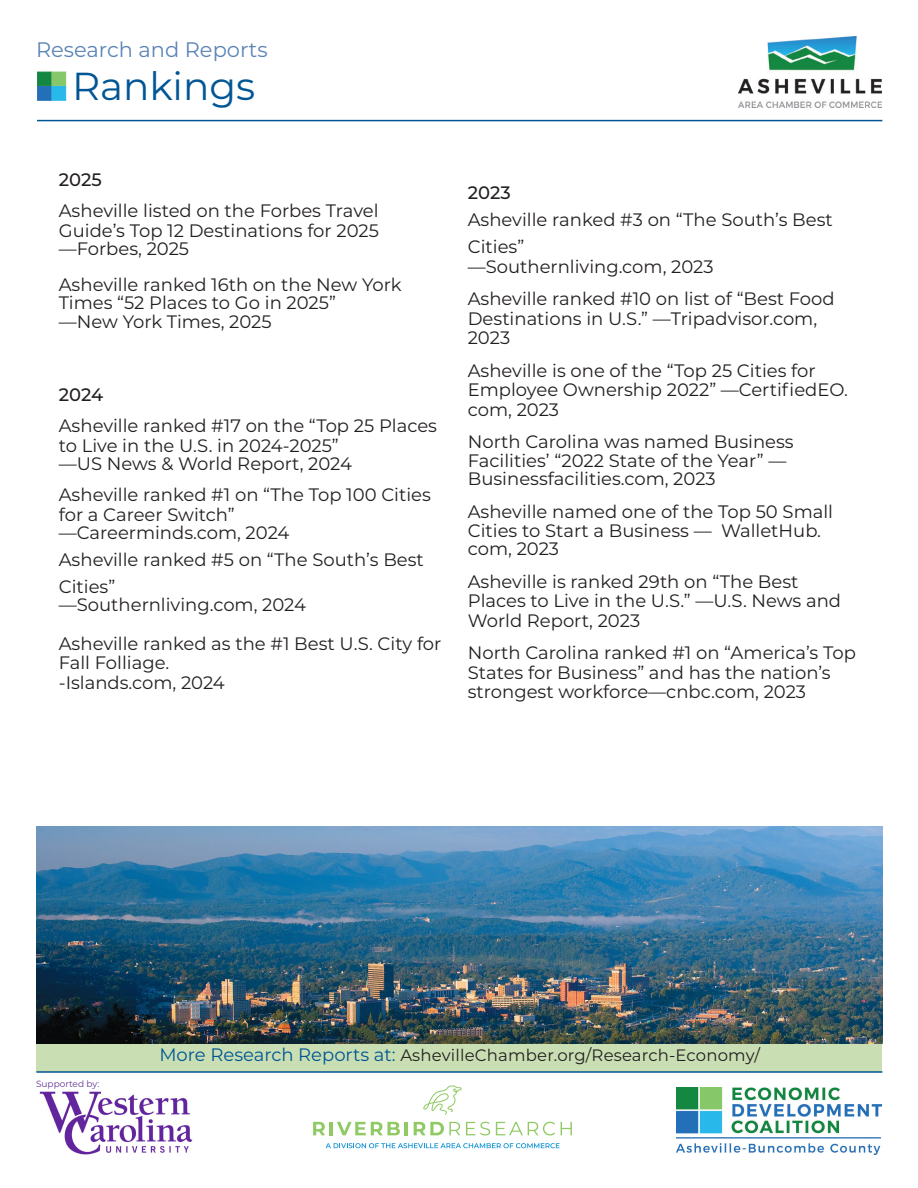
<style>
.page{position:relative;width:918px;height:1188px;background:#fff}
.page>*{position:absolute;margin:0;border:0;box-sizing:border-box;transform-origin:0 0}
.Report_Name{font:39px "Montserrat";color:#005594}
.Research_and_Reports{font:21px "Montserrat";color:#5b84b6}
.year{font:18px/19.5px "Montserrat";color:#231f20}
.year-2{font:500 18px "Montserrat";letter-spacing:-.005em;color:#231f20}
.Extended_copy{font:16.5px "Montserrat";letter-spacing:.01em;color:#231f20}
.t1{font:9px "Montserrat";color:#623393}
.s1{font-size:18px;color:#005594}
</style>
<div class="page">
<div style="left:36px;top:1033px;width:846px;height:38px;background:#c9dfb3"></div>
<hr style="left:36px;top:1071px;width:846px;height:2px;background:#005594">
<hr style="left:37px;top:120px;width:845px;height:1px;background:#005594">
<img style="left:738px;top:37px;width:144px;height:70px">
<img style="left:36px;top:826px;width:846px;height:218px">
<div style="left:37px;top:72px;width:14px;height:14px;background:#138641;border:1px solid #138641"></div>
<div style="left:52px;top:72px;width:14px;height:14px;background:#86c769"></div>
<div style="left:37px;top:86px;width:14px;height:14px;background:#2370b9"></div>
<div style="left:52px;top:86px;width:14px;height:14px;background:#28b8ea;border:1px solid #28b8ea"></div>
<img style="left:39px;top:1091px;width:154px;height:64px">
<img style="left:677px;top:1087px;width:205px;height:68px">
<svg style="left:326px;top:1143px;width:234px;height:5px"></svg>
<svg style="left:313px;top:1122px;width:95px;height:13px"></svg>
<svg style="left:414px;top:1122px;width:46px;height:13px"></svg>
<svg style="left:466px;top:1122px;width:24px;height:13px"></svg>
<svg style="left:496px;top:1122px;width:59px;height:13px"></svg>
<svg style="left:561px;top:1122px;width:11px;height:13px"></svg>
<svg style="left:423px;top:1085px;width:39px;height:30px"></svg>
<p class="Research_and_Reports" style="left:36px;top:35px;width:233px">Research and Reports</p>
<p class="Report_Name" style="left:72px;top:60px;width:185px">Rankings</p>
<p class="year-2" style="left:59px;top:167px;width:44px">2025</p>
<p class="year" style="left:59px;top:201px;width:322px">Asheville listed on the Forbes Travel<br>Guide’s Top 12 Destinations for 2025</p>
<p class="year" style="left:59px;top:238px;width:132px">—Forbes, 2025</p>
<p class="year" style="left:59px;top:275px;width:344px;line-height:18px">Asheville ranked 16th on the New York<br>Times “52 Places to Go in 2025”</p>
<p class="year" style="left:59px;top:312px;width:214px">—New York Times, 2025</p>
<p class="year-2" style="left:59px;top:382px;width:46px">2024</p>
<p class="year" style="left:59px;top:416px;width:380px">Asheville ranked #17 on the “Top 25 Places to Live in the U.S. in 2024-2025”</p>
<p class="year" style="left:59px;top:453px;width:295px">—US News &amp; World Report, 2024</p>
<p class="year" style="left:59px;top:485px;width:374px">Asheville ranked #1 on “The Top 100 Cities for a Career Switch”</p>
<p class="year" style="left:59px;top:522px;width:232px">—Careerminds.com, 2024</p>
<p class="year" style="left:59px;top:545px;width:367px;line-height:27px">Asheville ranked #5 on “The South’s Best<br>Cities”</p>
<p class="year" style="left:59px;top:594px;width:249px">—Southernliving.com, 2024</p>
<p class="year" style="left:59px;top:633px;width:384px">Asheville ranked as the #1 Best U.S. City for<br>Fall Folliage.</p>
<p class="year" style="left:59px;top:672px;width:167px">-Islands.com, 2024</p>
<p class="year-2" style="left:468px;top:180px;width:44px">2023</p>
<p class="year" style="left:468px;top:206px;width:367px;line-height:27px">Asheville ranked #3 on “The South’s Best<br>Cities”</p>
<p class="year" style="left:468px;top:256px;width:247px">—Southernliving.com, 2023</p>
<p class="year" style="left:468px;top:288px;width:368px">Asheville ranked #10 on list of “Best Food<br>Destinations in U.S.” —Tripadvisor.com,<br>2023</p>
<p class="year" style="left:468px;top:360px;width:382px">Asheville is one of the “Top 25 Cities for<br>Employee Ownership 2022” —CertifiedEO. com, 2023</p>
<p class="year" style="left:468px;top:432px;width:327px;line-height:18.8px">North Carolina was named Business<br>Facilities’ “2022 State of the Year” —<br>Businessfacilities.com, 2023</p>
<p class="year" style="left:468px;top:502px;width:367px;line-height:18.8px">Asheville named one of the Top 50 Small<br>Cities to Start a Business — WalletHub. com, 2023</p>
<p class="year" style="left:468px;top:571px;width:375px">Asheville is ranked 29th on “The Best<br>Places to Live in the U.S.” —U.S. News and<br>World Report, 2023</p>
<p class="year" style="left:468px;top:643px;width:390px">North Carolina ranked #1 on “America’s Top<br>States for Business” and has the nation’s strongest workforce—cnbc.com, 2023</p>
<p class="t1" style="left:36px;top:1078px;width:65px">Supported by:</p>
<p class="Extended_copy" style="left:159px;top:1043px;width:602px"><span class="s1">More Research Reports at:</span> AshevilleChamber.org/Research-Economy/</p>
</div>
